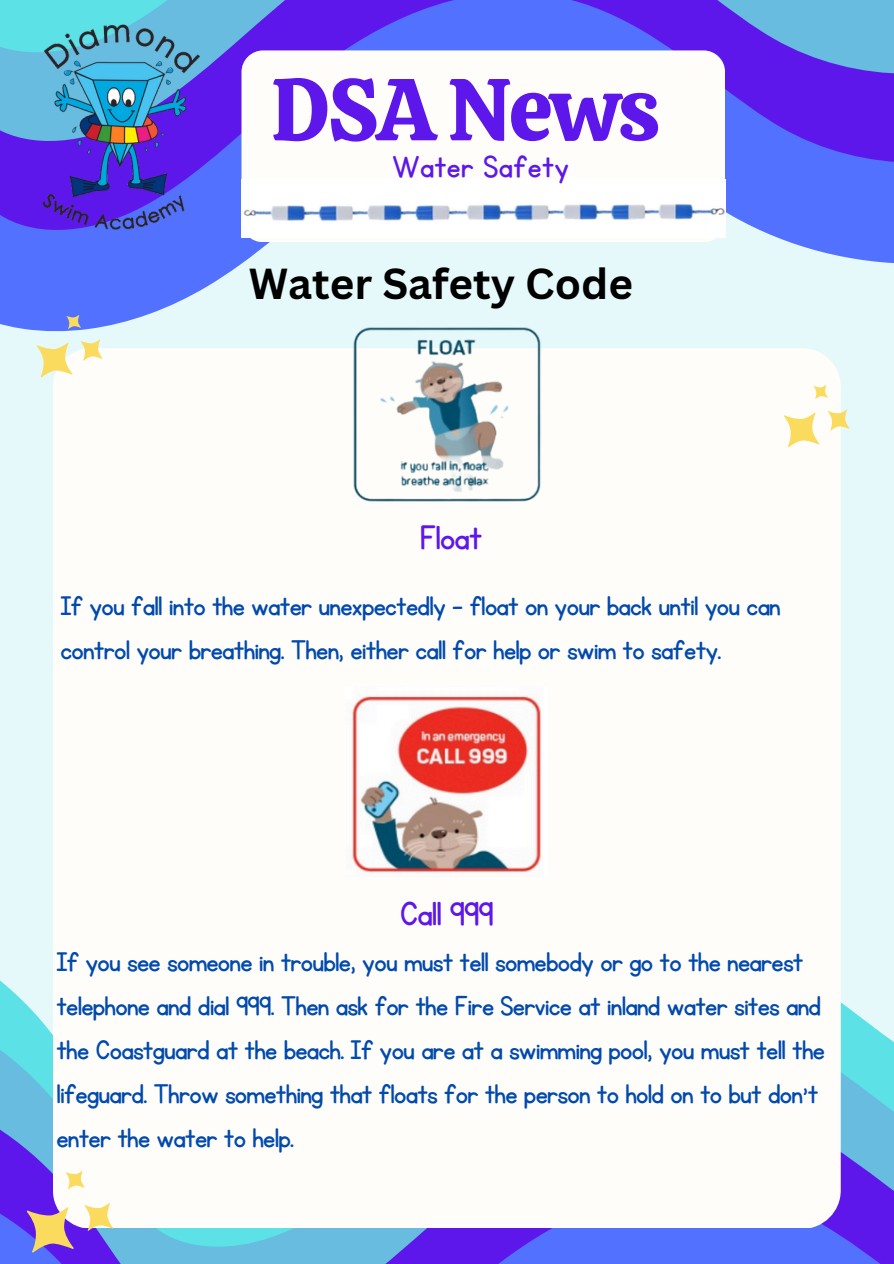
<style>
.page{position:relative;width:894px;height:1264px;background:#fff}
.page>*{position:absolute;margin:0;border:0;box-sizing:border-box;transform-origin:0 0}
.t1{font:87.75px "Calistoga";letter-spacing:-.025em;color:#5e17eb}
.t2{font:700 42.15px "Canva Sans";color:#000}
.t3{font:39px "KG Primary Penmanship";letter-spacing:-.025em;color:#5e17eb}
.t4{font:35.7px "KG Primary Penmanship";letter-spacing:.01em;color:#5e17eb}
.t5{font:31.5px/43.8px "KG Primary Penmanship";letter-spacing:-.025em;color:#004aad}
</style>
<div class="page">
<div style="left:0;top:0;width:893px;height:1263px;background:#e5f9fa"></div>
<svg style="left:0;top:0;width:893px;height:329px"></svg>
<div style="left:241px;top:50px;width:483px;height:192px;background:#fffdfa;border-radius:22px"></div>
<svg style="left:0;top:984px;width:893px;height:88px;fill:#5ce1e6"></svg>
<svg style="left:0;top:1072px;width:893px;height:89px;background:#64b5e1"></svg>
<svg style="left:0;top:1161px;width:893px;height:102px;background:#5f74ef"></svg>
<img style="left:241px;top:179px;width:484px;height:59px">
<div style="left:53px;top:348px;width:787px;height:879px;background:#fffdfa;border-radius:38px"></div>
<svg style="left:9px;top:1158px;width:121px;height:105px"></svg>
<svg style="left:23px;top:305px;width:92px;height:73px"></svg>
<img style="left:12px;top:21px;width:218px;height:218px">
<svg style="left:784px;top:375px;width:66px;height:95px"></svg>
<img style="left:346px;top:321px;width:201px;height:181px">
<img style="left:352px;top:696px;width:189px;height:177px">
<p class="t1" style="left:271px;top:52px;width:390px">DSA News</p>
<p class="t4" style="left:392px;top:149px;width:178px">Water Safety</p>
<p class="t2" style="left:249px;top:253px;width:385px">Water Safety Code</p>
<h1 class="t3" style="left:419px;top:518px;width:64px">Float</h1>
<h4 class="t5" style="left:60px;top:585px;width:721px">If you fal into the water unexpectedly – float on your back until you can control your breathing. Then, either cal for help or swim to safety.</h4>
<h2 class="t3" style="left:399px;top:895px;width:95px">Cal 999</h2>
<p class="t5" style="left:56px;top:941px;width:770px">If you see someone in trouble, you must tel somebody or go to the nearest telephone and dial 999. Then ask for the Fire Service at inland water sites and the Coastguard at the beach. If you are at a swimming pool, you must tel the lifeguard. Throw something that floats for the person to hold on to but don’t enter the water to help.</p>
</div>
